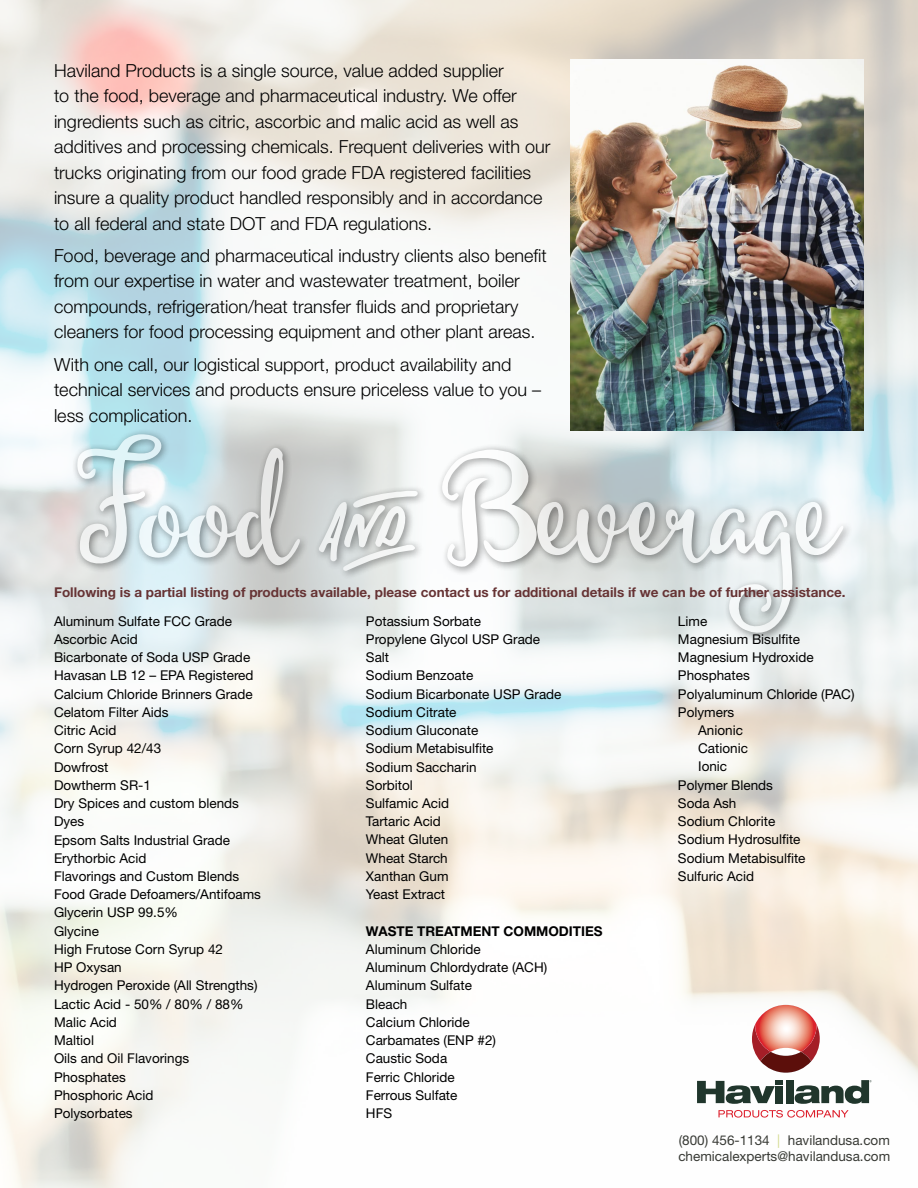
<style>
.page{position:relative;width:918px;height:1188px;background:#fff}
.page>*{position:absolute;margin:0;border:0;box-sizing:border-box;transform-origin:0 0}
.t1{font:162px "Michael";color:#fff}
.t2{font:300 18px/25.5px "Helvetica Neue LT Std";color:#000}
.t3{font:13.5px/18.3px "Helvetica Neue LT Std";color:#000}
.t4{font:700 13.5px "Helvetica Neue LT Std";color:#663334}
.t5{font:13.5px/16.5px "Helvetica Neue LT Std";color:#383a35}
.t6{font:700 13.5px "Helvetica Neue LT Std";color:#000}
.s1{color:#d4db91}
</style>
<div class="page">
<img style="left:0;top:0;width:918px;height:1188px">
<div style="left:71px;top:428px;width:782px;height:215px;background:#000;opacity:.75"></div>
<img style="left:571px;top:59px;width:293px;height:372px">
<svg style="left:697px;top:1081px;width:78px;height:23px"></svg>
<div style="left:775px;top:1086px;width:8px;height:17px;background:#20362c"></div>
<div style="left:775px;top:1080px;width:8px;height:5px;background:#20362c"></div>
<div style="left:786px;top:1080px;width:8px;height:23px;background:#20362c"></div>
<svg style="left:752px;top:1005px;width:68px;height:68px"></svg>
<svg style="left:795px;top:1080px;width:77px;height:24px"></svg>
<svg style="left:718px;top:1110px;width:131px;height:8px"></svg>
<svg style="left:319px;top:490px;width:99px;height:81px;background:#bec2c1"></svg>
<p class="t2" style="left:54px;top:57px;width:498px">Haviland Products is a single source, value added supplier<br>to the food, beverage and pharmaceutical industry. We offer ingredients such as citric, ascorbic and malic acid as well as additives and processing chemicals. Frequent deliveries with our trucks originating from our food grade FDA registered facilities insure a quality product handled responsibly and in accordance to all federal and state DOT and FDA regulations.</p>
<p class="t2" style="left:54px;top:242px;width:494px">Food, beverage and pharmaceutical industry clients also benefit from our expertise in water and wastewater treatment, boiler compounds, refrigeration/heat transfer fluids and proprietary cleaners for food processing equipment and other plant areas.</p>
<h2 class="t2" style="left:54px;top:351px;width:489px">With one call, our logistical support, product availability and technical services and products ensure priceless value to you – less complication.</h2>
<h1 class="t1" style="left:78px;top:413px;width:758px">Food Beverage</h1>
<p class="t4" style="left:54px;top:584px;width:793px">Following is a partial listing of products available, please contact us for additional details if we can be of further assistance.</p>
<p class="t3" style="left:54px;top:612px;width:209px">Aluminum Sulfate FCC Grade<br>Ascorbic Acid<br>Bicarbonate of Soda USP Grade<br>Havasan LB 12 – EPA Registered<br>Calcium Chloride Brinners Grade<br>Celatom Filter Aids<br>Citric Acid<br>Corn Syrup 42/43<br>Dowfrost<br>Dowtherm SR-1<br>Dry Spices and custom blends<br>Dyes<br>Epsom Salts Industrial Grade<br>Erythorbic Acid<br>Flavorings and Custom Blends<br>Food Grade Defoamers/Antifoams<br>Glycerin USP 99.5%<br>Glycine<br>High Frutose Corn Syrup 42<br>HP Oxysan<br>Hydrogen Peroxide (All Strengths)<br>Lactic Acid - 50% / 80% / 88%<br>Malic Acid<br>Maltiol<br>Oils and Oil Flavorings<br>Phosphates<br>Phosphoric Acid<br>Polysorbates</p>
<p class="t3" style="left:366px;top:611px;width:197px">Potassium Sorbate<br>Propylene Glycol USP Grade<br>Salt<br>Sodium Benzoate<br>Sodium Bicarbonate USP Grade<br>Sodium Citrate<br>Sodium Gluconate<br>Sodium Metabisulfite<br>Sodium Saccharin<br>Sorbitol<br>Sulfamic Acid<br>Tartaric Acid<br>Wheat Gluten<br>Wheat Starch<br>Xanthan Gum<br>Yeast Extract</p>
<p class="t3" style="left:678px;top:611px;width:31px">Lime</p>
<p class="t3" style="left:678px;top:630px;width:124px">Magnesium Bisulfite</p>
<p class="t3" style="left:678px;top:648px;width:137px">Magnesium Hydroxide</p>
<p class="t3" style="left:678px;top:666px;width:73px">Phosphates</p>
<p class="t3" style="left:678px;top:684px;width:178px">Polyaluminum Chloride (PAC)</p>
<p class="t3" style="left:678px;top:703px;width:58px">Polymers</p>
<p class="t3" style="left:698px;top:721px;width:46px">Anionic</p>
<p class="t3" style="left:698px;top:739px;width:51px">Cationic</p>
<p class="t3" style="left:698px;top:757px;width:30px">Ionic</p>
<p class="t3" style="left:678px;top:776px;width:97px">Polymer Blends</p>
<p class="t3" style="left:678px;top:794px;width:60px">Soda Ash</p>
<p class="t3" style="left:678px;top:812px;width:99px">Sodium Chlorite</p>
<p class="t3" style="left:678px;top:830px;width:124px">Sodium Hydrosulfite</p>
<p class="t3" style="left:678px;top:849px;width:129px">Sodium Metabisulfite</p>
<p class="t3" style="left:678px;top:867px;width:78px">Sulfuric Acid</p>
<p class="t6" style="left:366px;top:923px;width:238px">WASTE TREATMENT COMMODITIES</p>
<p class="t3" style="left:366px;top:940px;width:183px">Aluminum Chloride<br>Aluminum Chlordydrate (ACH)<br>Aluminum Sulfate<br>Bleach<br>Calcium Chloride<br>Carbamates (ENP #2)<br>Caustic Soda<br>Ferric Chloride<br>Ferrous Sulfate<br>HFS</p>
<p class="t5" style="left:678px;top:1131px;width:213px">(800) 456-1134 <span class="s1">|</span> havilandusa.com chemicalexperts@havilandusa.com</p>
</div>
